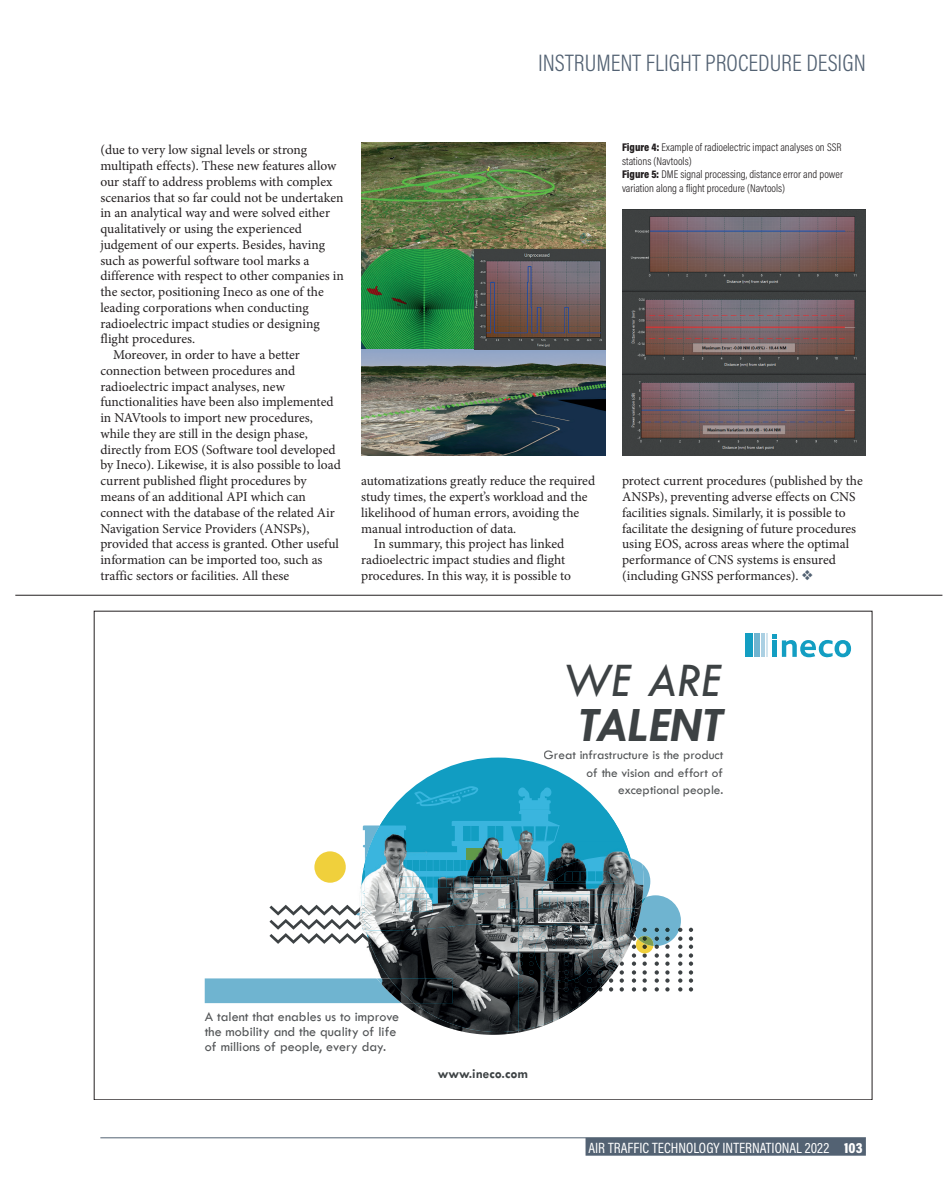
<style>
.page{position:relative;width:945px;height:1200px;background:#fff}
.page>*{position:absolute;margin:0;border:0;box-sizing:border-box;transform-origin:0 0}
.t1{font:italic 700 49.95px/44.4px "Tw Cen";letter-spacing:-.005em;color:#3d4244;text-align:center}
.t2{font:300 24px "Acumin Pro Cond";color:#536273}
.t3{font:15px "Acumin Pro Cond";color:#fff}
.t4{font:14.1px/15.1px "Tw Cen";color:#535557}
.t5{font:13.5px/15.8px "Minion Pro";color:#231f20}
.t6{font:700 13.5px "Tw Cen";color:#3d4244}
.t7{font:13.35px/17.7px "Tw Cen";color:#535557;text-align:right}
.t8{font:300 11.25px/13.5px "Acumin Pro Cond";color:#231f20}
.s1{font-weight:900}
.s2{color:#536273}
.s3{font-weight:400}
.s4{font-weight:900;color:#536273}
</style>
<div class="page">
<hr style="left:15px;top:595px;width:927px;height:1px;background:#231f20">
<div style="left:745px;top:634px;width:8px;height:23px;background:#139ec2"></div>
<div style="left:754px;top:634px;width:6px;height:23px;background:#6fb4d0"></div>
<hr style="left:765px;top:634px;width:2px;height:23px;background:#d2e5ef">
<hr style="left:761px;top:634px;width:4px;height:23px;background:#abd0e3">
<svg style="left:772px;top:634px;width:79px;height:24px"></svg>
<svg style="left:361px;top:758px;width:274px;height:274px;background:#226f84"></svg>
<svg style="left:518px;top:787px;width:33px;height:23px"></svg>
<svg style="left:269px;top:905px;width:78px;height:39px"></svg>
<svg style="left:689px;top:928px;width:4px;height:63px"></svg>
<div style="left:205px;top:978px;width:172px;height:25px;background:#6fb4d0"></div>
<svg style="left:314px;top:851px;width:32px;height:32px"></svg>
<img style="left:347px;top:904px;width:171px;height:66px">
<img style="left:559px;top:810px;width:58px;height:15px">
<img style="left:356px;top:825px;width:269px;height:94px">
<img style="left:362px;top:810px;width:197px;height:121px">
<img style="left:347px;top:905px;width:24px;height:10px">
<img style="left:347px;top:919px;width:24px;height:11px">
<img style="left:354px;top:933px;width:17px;height:10px">
<img style="left:377px;top:978px;width:12px;height:25px">
<img style="left:389px;top:978px;width:64px;height:25px">
<img style="left:467px;top:848px;width:35px;height:11px">
<img style="left:518px;top:925px;width:117px;height:108px">
<img style="left:518px;top:841px;width:120px;height:84px">
<svg style="left:620px;top:928px;width:4px;height:63px"></svg>
<svg style="left:609px;top:928px;width:4px;height:63px"></svg>
<svg style="left:598px;top:928px;width:4px;height:63px"></svg>
<svg style="left:529px;top:928px;width:4px;height:63px"></svg>
<svg style="left:518px;top:928px;width:5px;height:63px"></svg>
<svg style="left:630px;top:864px;width:52px;height:127px"></svg>
<img style="left:535px;top:925px;width:58px;height:56px">
<img style="left:552px;top:923px;width:23px;height:2px">
<svg style="left:587px;top:928px;width:5px;height:63px"></svg>
<svg style="left:575px;top:928px;width:4px;height:63px"></svg>
<svg style="left:541px;top:928px;width:4px;height:63px"></svg>
<svg style="left:564px;top:928px;width:4px;height:63px"></svg>
<svg style="left:552px;top:928px;width:4px;height:63px"></svg>
<svg style="left:414px;top:786px;width:64px;height:20px"></svg>
<img style="left:361px;top:143px;width:244px;height:312px">
<img style="left:622px;top:209px;width:244px;height:246px">
<hr style="left:100px;top:1137px;width:766px;height:1px;background:#536273">
<div style="left:585px;top:1138px;width:281px;height:18px;background:#536273"></div>
<p class="t2" style="left:538px;top:47px;width:329px">INSTRUMENT FLIGHT PROCEDURE DESIGN</p>
<p class="t5" style="left:100px;top:142px;width:208px">(due to very low signal levels or strong</p>
<p class="t5" style="left:100px;top:158px;width:237px">multipath effects). These new features allow</p>
<p class="t5" style="left:100px;top:174px;width:234px">our staff to address problems with complex</p>
<p class="t5" style="left:100px;top:190px;width:245px">scenarios that so far could not be undertaken</p>
<p class="t5" style="left:100px;top:205px;width:231px">in an analytical way and were solved either</p>
<p class="t5" style="left:100px;top:221px;width:203px">qualitatively or using the experienced</p>
<p class="t5" style="left:100px;top:237px;width:226px">judgement of our experts. Besides, having</p>
<p class="t5" style="left:100px;top:253px;width:210px">such as powerful software tool marks a</p>
<p class="t5" style="left:100px;top:268px;width:245px">difference with respect to other companies in</p>
<p class="t5" style="left:100px;top:284px;width:225px">the sector, positioning Ineco as one of the</p>
<p class="t5" style="left:100px;top:300px;width:210px">leading corporations when conducting</p>
<p class="t5" style="left:100px;top:316px;width:221px">radioelectric impact studies or designing</p>
<p class="t5" style="left:100px;top:331px;width:96px">flight procedures.</p>
<p class="t5" style="left:113px;top:347px;width:188px">Moreover, in order to have a better</p>
<p class="t5" style="left:100px;top:363px;width:196px">connection between procedures and</p>
<p class="t5" style="left:100px;top:379px;width:186px">radioelectric impact analyses, new</p>
<p class="t5" style="left:100px;top:394px;width:235px">functionalities have been also implemented</p>
<p class="t5" style="left:100px;top:410px;width:214px">in NAVtools to import new procedures,</p>
<p class="t5" style="left:100px;top:426px;width:209px">while they are still in the design phase,</p>
<p class="t5" style="left:100px;top:442px;width:237px">directly from EOS (Software tool developed</p>
<p class="t5" style="left:100px;top:457px;width:242px">by Ineco). Likewise, it is also possible to load</p>
<p class="t5" style="left:100px;top:473px;width:208px">current published flight procedures by</p>
<p class="t5" style="left:100px;top:489px;width:207px">means of an additional API which can</p>
<p class="t5" style="left:100px;top:505px;width:236px">connect with the database of the related Air</p>
<p class="t5" style="left:100px;top:520px;width:211px">Navigation Service Providers (ANSPs),</p>
<p class="t5" style="left:100px;top:536px;width:240px">provided that access is granted. Other useful</p>
<p class="t5" style="left:100px;top:552px;width:224px">information can be imported too, such as</p>
<p class="t5" style="left:100px;top:568px;width:190px">traffic sectors or facilities. All these</p>
<p class="t5" style="left:361px;top:473px;width:235px">automatizations greatly reduce the required</p>
<p class="t5" style="left:361px;top:489px;width:228px">study times, the expert’s workload and the</p>
<p class="t5" style="left:361px;top:505px;width:220px">likelihood of human errors, avoiding the</p>
<p class="t5" style="left:361px;top:520px;width:157px">manual introduction of data.</p>
<p class="t5" style="left:374px;top:536px;width:192px">In summary, this project has linked</p>
<p class="t5" style="left:361px;top:552px;width:206px">radioelectric impact studies and flight</p>
<p class="t5" style="left:361px;top:568px;width:211px">procedures. In this way, it is possible to</p>
<p class="t8" style="left:622px;top:140px;width:222px"><span class="s1">Figure 4:</span> Example of radioelectric impact analyses on SSR stations (Navtools)<br><span class="s1">Figure 5:</span> DME signal processing, distance error and power variation along a flight procedure (Navtools)</p>
<p class="t5" style="left:622px;top:473px;width:242px">protect current procedures (published by the ANSPs), preventing adverse effects on CNS facilities signals. Similarly, it is possible to facilitate the designing of future procedures using EOS, across areas where the optimal performance of CNS systems is ensured (including GNSS performances). <span class="s2">❖</span></p>
<p class="t1" style="left:562px;top:657px;width:163px"><span class="s3">WE ARE<br></span>TALENT</p>
<p class="t7" style="left:544px;top:746px;width:181px">Great infrastructure is the product of the vision and effort of exceptional people.</p>
<p class="t4" style="left:205px;top:1009px;width:196px">A talent that enables us to improve the mobility and the quality of life of millions of people, every day.</p>
<p class="t6" style="left:438px;top:1066px;width:92px">www.ineco.com</p>
<p class="t3" style="left:588px;top:1138px;width:279px">AIR TRAFFIC TECHNOLOGY INTERNATIONAL 2022 <span class="s1">103</span><span class="s4">.</span></p>
</div>
